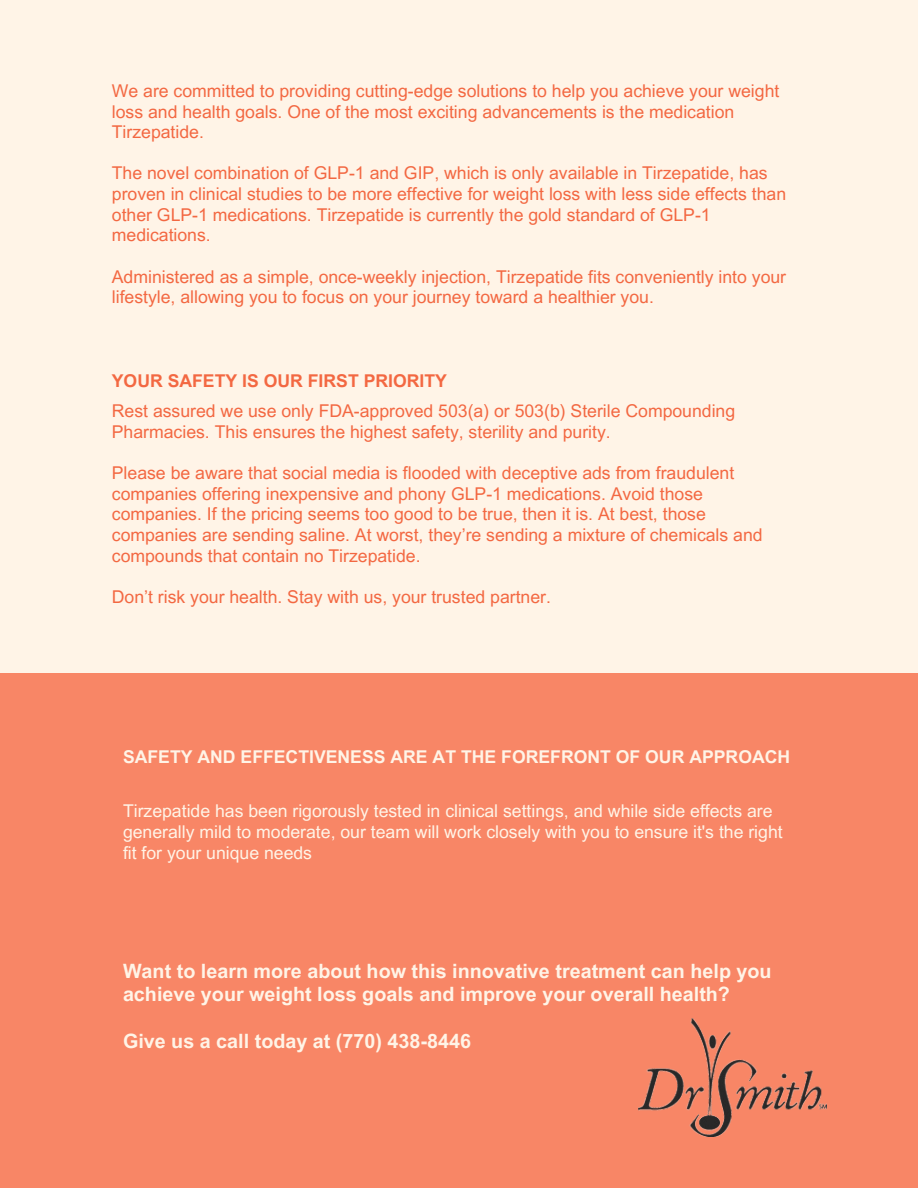
<style>
.page{position:relative;width:918px;height:1188px;background:#fff4e7}
.page>*{position:absolute;margin:0;border:0;box-sizing:border-box;transform-origin:0 0}
.t1{font:700 19.8px/23.2px "Arial MT Pro";color:#fff4e7}
.t2{font:17.7px/20.7px "Arial MT Pro";color:#f36842}
.t3{font:17.7px/21.1px "Arial MT Pro";color:#fff4e7}
.t4{font:700 17.7px "Arial MT Pro";color:#fff4e7}
.t5{font:700 17.7px "Arial MT Pro";color:#f36842}
</style>
<div class="page">
<div style="left:0;top:673px;width:918px;height:515px;background:#f88666"></div>
<img style="left:638px;top:1018px;width:188px;height:118px">
<p class="t2" style="left:112px;top:83px;width:669px">We are committed to providing cutting-edge solutions to help you achieve your weight loss and health goals. One of the most exciting advancements is the medication<br>Tirzepatide.</p>
<p class="t2" style="left:112px;top:165px;width:676px">The novel combination of GLP-1 and GIP, which is only available in Tirzepatide, has proven in clinical studies to be more effective for weight loss with less side effects than other GLP-1 medications. Tirzepatide is currently the gold standard of GLP-1 medications.</p>
<h1 class="t2" style="left:112px;top:268px;width:676px">Administered as a simple, once-weekly injection, Tirzepatide fits conveniently into your lifestyle, allowing you to focus on your journey toward a healthier you.</h1>
<h1 class="t5" style="left:112px;top:375px;width:337px">YOUR SAFETY IS OUR FIRST PRIORITY</h1>
<h2 class="t2" style="left:112px;top:403px;width:625px">Rest assured we use only FDA-approved 503(a) or 503(b) Sterile Compounding<br>Pharmacies. This ensures the highest safety, sterility and purity.</h2>
<h2 class="t2" style="left:112px;top:465px;width:652px">Please be aware that social media is flooded with deceptive ads from fraudulent companies offering inexpensive and phony GLP-1 medications. Avoid those companies. If the pricing seems too good to be true, then it is. At best, those companies are sending saline. At worst, they’re sending a mixture of chemicals and compounds that contain no Tirzepatide.</h2>
<h2 class="t2" style="left:112px;top:589px;width:441px">Don’t risk your health. Stay with us, your trusted partner.</h2>
<p class="t4" style="left:123px;top:750px;width:669px">SAFETY AND EFFECTIVENESS ARE AT THE FOREFRONT OF OUR APPROACH</p>
<p class="t3" style="left:123px;top:802px;width:661px">Tirzepatide has been rigorously tested in clinical settings, and while side effects are generally mild to moderate, our team will work closely with you to ensure it's the right fit for your unique needs</p>
<p class="t1" style="left:123px;top:962px;width:650px">Want to learn more about how this innovative treatment can help you achieve your weight loss goals and improve your overall health?</p>
<p class="t1" style="left:123px;top:1032px;width:350px">Give us a call today at (770) 438-8446</p>
</div>
